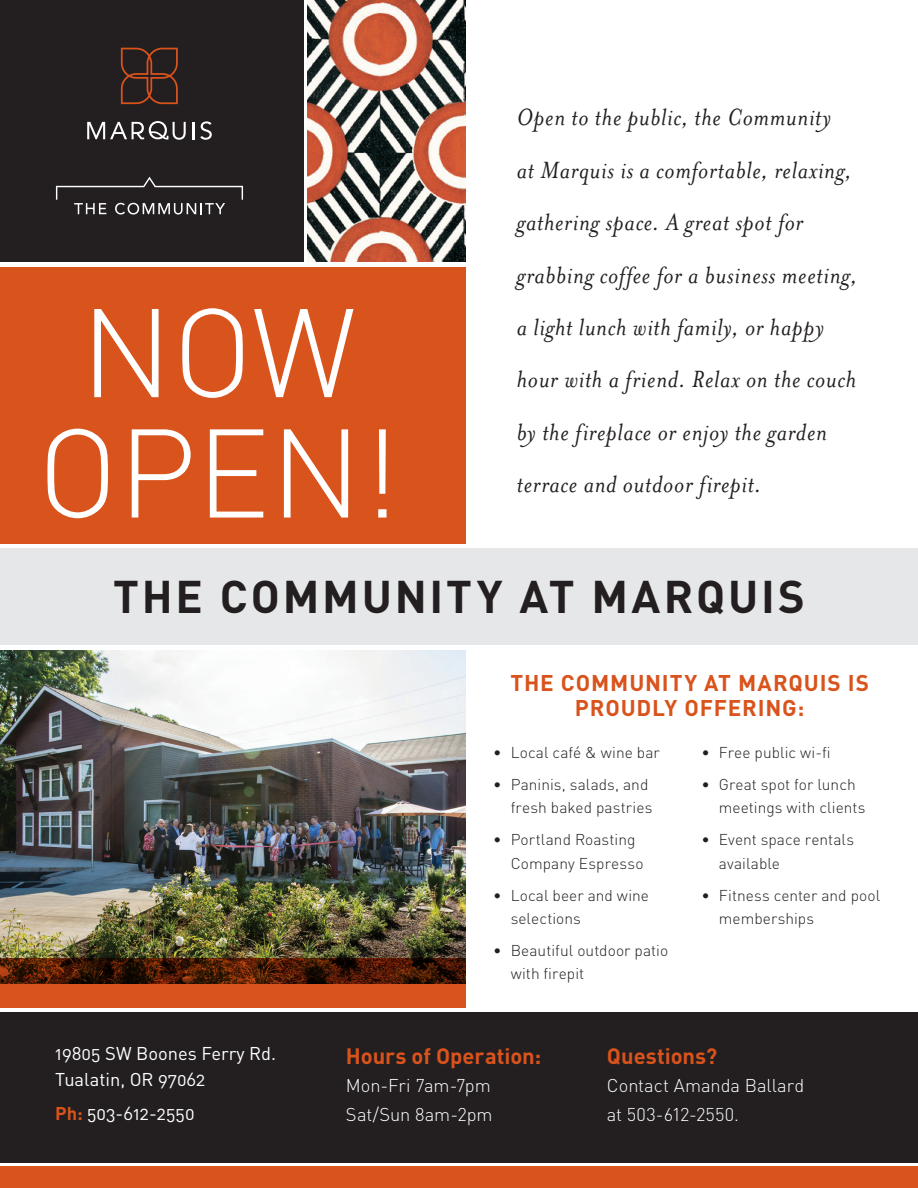
<style>
.page{position:relative;width:918px;height:1188px;background:#fff}
.page>*{position:absolute;margin:0;border:0;box-sizing:border-box;transform-origin:0 0}
.t1{font:300 123.9px/120.3px "DIN";color:#fff;text-align:center}
.t2{font:700 45.3px "DIN";letter-spacing:.06em;color:#231f20}
.t3{font:italic 27px/52.5px "Mrs Eaves OT";letter-spacing:.025em;color:#231f20}
.t4{font:700 22.5px/25.5px "DIN";letter-spacing:.035em;color:#d9531c;text-align:center}
.t5{font:700 21.9px "DIN";color:#d9531c}
.t6{font:300 18.3px/28.5px "DIN";letter-spacing:-.005em;color:#fff}
.t7{font:18.3px/25.7px "DIN Regular Alternate";color:#fff}
.t8{font:300 15.6px/23.2px "DIN";letter-spacing:.005em;color:#231f20}
.s1{font-family:"DIN";font-weight:700;color:#d9531c}
</style>
<div class="page">
<div style="left:0;top:548px;width:918px;height:97px;background:#e6e7e9"></div>
<div style="left:0;top:267px;width:465px;height:277px;background:#d9531c"></div>
<div style="left:0;top:0;width:303px;height:261px;background:#231f20"></div>
<img style="left:308px;top:0;width:157px;height:261px">
<svg style="left:121px;top:48px;width:57px;height:56px"></svg>
<svg style="left:193px;top:121px;width:19px;height:19px"></svg>
<svg style="left:87px;top:121px;width:99px;height:19px"></svg>
<svg style="left:56px;top:177px;width:187px;height:37px"></svg>
<img style="left:0;top:651px;width:465px;height:307px">
<svg style="left:0;top:958px;width:465px;height:50px;background:#8b340f"></svg>
<div style="left:0;top:1012px;width:918px;height:150px;background:#231f20"></div>
<div style="left:0;top:1167px;width:918px;height:21px;background:#d9531c"></div>
<h1 class="t1" style="left:37px;top:291px;width:364px">NOW<br>OPEN!</h1>
<p class="t3" style="left:517px;top:91px;width:342px">Open to the public, the Community<br>at Marquis is a comfortable, relaxing, gathering space. A great spot for grabbing coffee for a business meeting, a light lunch with family, or happy hour with a friend. Relax on the couch by the fireplace or enjoy the garden terrace and outdoor firepit.</p>
<h2 class="t2" style="left:113px;top:567px;width:693px">THE COMMUNITY AT MARQUIS</h2>
<h3 class="t4" style="left:510px;top:669px;width:360px">THE COMMUNITY AT MARQUIS IS<br>PROUDLY OFFERING:</h3>
<p class="t7" style="left:55px;top:1041px;width:222px">19805 SW Boones Ferry Rd.<br>Tualatin, OR 97062</p>
<p class="t7" style="left:55px;top:1100px;width:141px"><span class="s1">Ph:</span> 503-612-2550</p>
<p class="t8" style="left:493px;top:741px;width:168px">• Local café &amp; wine bar</p>
<p class="t8" style="left:493px;top:773px;width:161px;text-align:right">• Paninis, salads, and fresh baked pastries</p>
<p class="t8" style="left:511px;top:828px;width:134px;text-indent:-17px">• Portland Roasting<br>Company Espresso</p>
<p class="t8" style="left:511px;top:883px;width:140px;text-indent:-17px">• Local beer and wine selections</p>
<p class="t8" style="left:511px;top:939px;width:159px;text-indent:-17px">• Beautiful outdoor patio with firepit</p>
<p class="t8" style="left:701px;top:741px;width:131px">• Free public wi-fi</p>
<p class="t8" style="left:719px;top:773px;width:148px;text-indent:-17px">• Great spot for lunch meetings with clients</p>
<p class="t8" style="left:719px;top:828px;width:137px;text-indent:-17px">• Event space rentals available</p>
<p class="t8" style="left:719px;top:883px;width:163px;text-indent:-17px">• Fitness center and pool memberships</p>
<h3 class="t5" style="left:346px;top:1041px;width:197px">Hours of Operation:</h3>
<p class="t6" style="left:346px;top:1071px;width:148px">Mon-Fri 7am-7pm<br>Sat/Sun 8am-2pm</p>
<h3 class="t5" style="left:607px;top:1041px;width:112px">Questions?</h3>
<p class="t6" style="left:607px;top:1071px;width:199px">Contact Amanda Ballard at 503-612-2550.</p>
</div>
